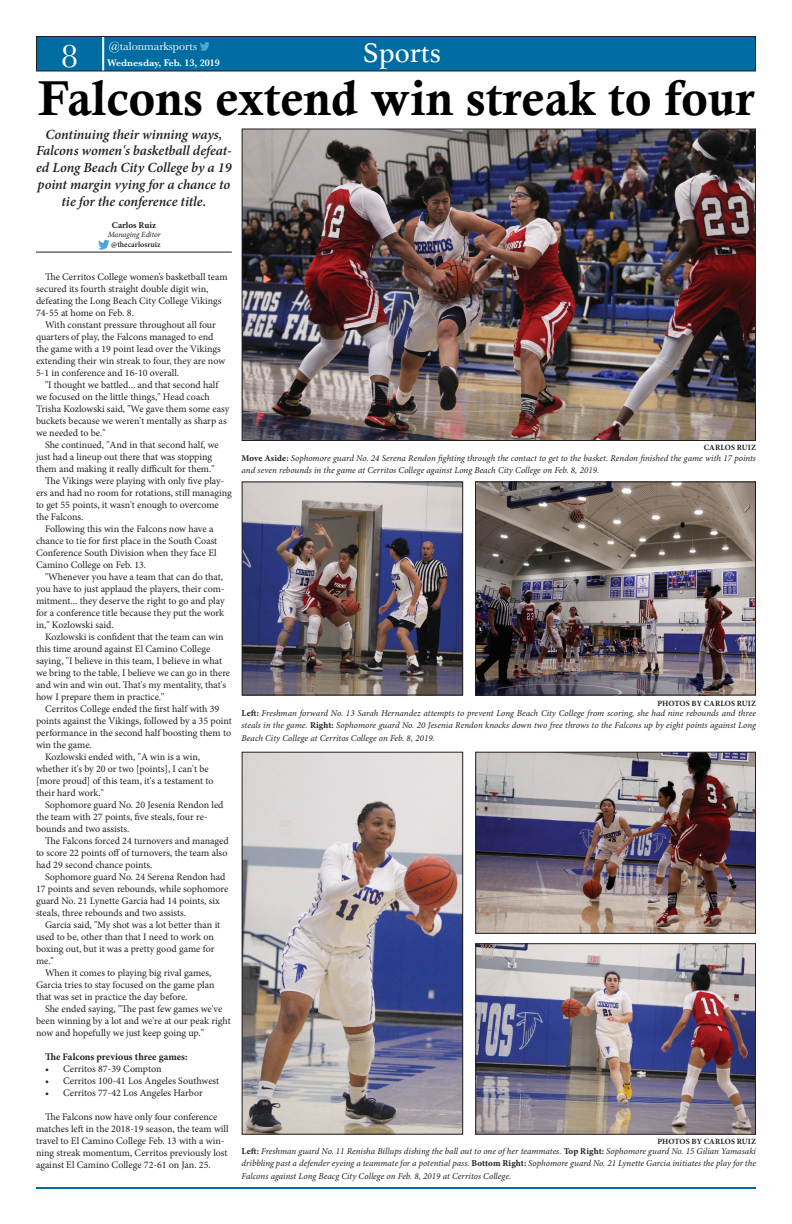
<style>
.page{position:relative;width:792px;height:1224px;background:#fff}
.page>*{position:absolute;margin:0;border:0;box-sizing:border-box;transform-origin:0 0}
.t1{font:49px "Calis MT Bol";color:#000}
.t2{font:34px "Baskerville";color:#fff}
.t3{font:29px "Athelas";color:#fff}
.t4{font:italic 600 14px/16.8px "Minion Pro";letter-spacing:-.005em;color:#231f20;text-align:center}
.t5{font:12px "Baskerville";color:#fff}
.t6{font:10px/12px "Minion Pro";letter-spacing:-.005em;color:#231f20}
.t7{font:700 10px "Minion Pro";color:#231f20}
.t8{font:600 10px "Baskerville";color:#fff}
.t9{font:italic 9px/12.5px "Minion Pro";letter-spacing:.005em;color:#231f20;text-align:justify}
.t10{font:700 9px "Minion Pro";color:#231f20}
.t11{font:700 8px "Minion Pro";letter-spacing:.01em;color:#231f20}
.t12{font:600 8px "Minion Pro";color:#231f20}
.t13{font:italic 8px "Minion Pro";letter-spacing:-.015em;color:#231f20}
.s1{font-weight:700;font-style:normal}
</style>
<div class="page">
<div style="left:36px;top:36px;width:720px;height:35px;background:#006da2"></div>
<div style="left:36px;top:36px;width:720px;height:36px;border:1px solid #231f20"></div>
<hr style="left:102px;top:37px;width:2px;height:33px;background:#fff">
<hr style="left:36px;top:1187px;width:720px;height:2px;background:#006da2">
<svg style="left:200px;top:42px;width:10px;height:9px"></svg>
<img style="left:477px;top:754px;width:277px;height:178px">
<div style="left:475px;top:752px;width:281px;height:182px;border:1px solid #231f20"></div>
<img style="left:477px;top:945px;width:277px;height:188px">
<div style="left:475px;top:943px;width:281px;height:192px;border:1px solid #231f20"></div>
<img style="left:244px;top:754px;width:217px;height:379px">
<div style="left:242px;top:752px;width:221px;height:383px;border:1px solid #231f20"></div>
<img style="left:244px;top:131px;width:510px;height:308px">
<div style="left:242px;top:129px;width:514px;height:312px;border:1px solid #231f20"></div>
<img style="left:477px;top:483px;width:277px;height:211px">
<div style="left:475px;top:481px;width:281px;height:215px;border:1px solid #231f20"></div>
<svg style="left:98px;top:239px;width:12px;height:11px"></svg>
<hr style="left:36px;top:252px;width:196px;height:1px;background:#231f20">
<img style="left:244px;top:483px;width:217px;height:211px">
<div style="left:242px;top:481px;width:221px;height:215px;border:1px solid #231f20"></div>
<h2 class="t2" style="left:61px;top:36px;width:19px">8</h2>
<p class="t5" style="left:109px;top:39px;width:90px">@talonmarksports</p>
<p class="t8" style="left:107px;top:57px;width:114px">Wednesday, Feb. 13, 2019</p>
<h3 class="t3" style="left:363px;top:36px;width:79px">Sports</h3>
<h1 class="t1" style="left:38px;top:78px;width:717px">Falcons extend win streak to four</h1>
<h3 class="t4" style="left:36px;top:126px;width:197px">Continuing their winning ways,<br>Falcons women's basketball defeat&shy;ed Long Beach City College by a 19 point margin vying for a chance to tie for the conference title.</h3>
<p class="t10" style="left:112px;top:219px;width:46px">Carlos Ruiz</p>
<p class="t12" style="left:111px;top:239px;width:51px">@thecarlosruiz</p>
<p class="t13" style="left:108px;top:229px;width:54px">Managing Editor</p>
<p class="t6" style="left:36px;top:271px;width:193px;text-indent:9px">The Cerritos College women’s basketball team secured its fourth straight double digit win, defeating the Long Beach City College Vikings 74-55 at home on Feb. 8.</p>
<p class="t6" style="left:36px;top:319px;width:191px;text-indent:9px">With constant pressure throughout all four quarters of play, the Falcons managed to end the game with a 19 point lead over the Vikings extending their win streak to four, they are now 5-1 in conference and 16-10 overall.</p>
<p class="t6" style="left:36px;top:379px;width:195px;text-indent:9px">"I thought we battled... and that second half we focused on the little things," Head coach Trisha Kozlowski said, "We gave them some easy buckets because we weren't mentally as sharp as we needed to be."</p>
<p class="t6" style="left:45px;top:439px;width:175px">She continued, "And in that second half, we</p>
<p class="t6" style="left:36px;top:451px;width:178px">just had a lineup out there that was stopping</p>
<p class="t6" style="left:36px;top:463px;width:180px">them and making it really difficult for them."</p>
<p class="t6" style="left:45px;top:475px;width:181px">The Vikings were playing with only five play-</p>
<p class="t6" style="left:36px;top:487px;width:197px">ers and had no room for rotations, still managing</p>
<p class="t6" style="left:36px;top:499px;width:184px">to get 55 points, it wasn't enough to overcome</p>
<p class="t6" style="left:36px;top:511px;width:49px">the Falcons.</p>
<p class="t6" style="left:45px;top:523px;width:170px">Following this win the Falcons now have a</p>
<p class="t6" style="left:36px;top:535px;width:183px">chance to tie for first place in the South Coast</p>
<p class="t6" style="left:36px;top:547px;width:182px">Conference South Division when they face El</p>
<p class="t6" style="left:36px;top:559px;width:112px">Camino College on Feb. 13.</p>
<p class="t6" style="left:45px;top:571px;width:180px">"Whenever you have a team that can do that,</p>
<p class="t6" style="left:36px;top:583px;width:190px">you have to just applaud the players, their com-</p>
<p class="t6" style="left:36px;top:595px;width:190px">mitment... they deserve the right to go and play</p>
<p class="t6" style="left:36px;top:607px;width:190px">for a conference title because they put the work</p>
<p class="t6" style="left:36px;top:619px;width:79px">in," Kozlowski said.</p>
<p class="t6" style="left:45px;top:631px;width:180px">Kozlowski is confident that the team can win</p>
<p class="t6" style="left:36px;top:643px;width:176px">this time around against El Camino College</p>
<p class="t6" style="left:36px;top:655px;width:188px">saying, "I believe in this team, I believe in what</p>
<p class="t6" style="left:36px;top:667px;width:196px">we bring to the table, I believe we can go in there</p>
<p class="t6" style="left:36px;top:679px;width:192px">and win and win out. That's my mentality, that's</p>
<p class="t6" style="left:36px;top:691px;width:130px">how I prepare them in practice."</p>
<p class="t6" style="left:45px;top:703px;width:176px">Cerritos College ended the first half with 39</p>
<p class="t6" style="left:36px;top:715px;width:197px">points against the Vikings, followed by a 35 point</p>
<p class="t6" style="left:36px;top:727px;width:197px">performance in the second half boosting them to</p>
<p class="t6" style="left:36px;top:739px;width:57px">win the game.</p>
<p class="t6" style="left:45px;top:751px;width:157px">Kozlowski ended with, "A win is a win,</p>
<p class="t6" style="left:36px;top:763px;width:174px">whether it's by 20 or two [points], I can't be</p>
<p class="t6" style="left:36px;top:775px;width:179px">[more proud] of this team, it's a testament to</p>
<p class="t6" style="left:36px;top:787px;width:69px">their hard work."</p>
<p class="t6" style="left:45px;top:799px;width:180px">Sophomore guard No. 20 Jesenia Rendon led</p>
<p class="t6" style="left:36px;top:811px;width:173px">the team with 27 points, five steals, four re-</p>
<p class="t6" style="left:36px;top:823px;width:95px">bounds and two assists.</p>
<p class="t6" style="left:45px;top:835px;width:185px">The Falcons forced 24 turnovers and managed</p>
<p class="t6" style="left:36px;top:847px;width:193px">to score 22 points off of turnovers, the team also</p>
<p class="t6" style="left:36px;top:859px;width:118px">had 29 second chance points.</p>
<p class="t6" style="left:45px;top:871px;width:182px">Sophomore guard No. 24 Serena Rendon had</p>
<p class="t6" style="left:36px;top:883px;width:194px">17 points and seven rebounds, while sophomore</p>
<p class="t6" style="left:36px;top:895px;width:185px">guard No. 21 Lynette Garcia had 14 points, six</p>
<p class="t6" style="left:36px;top:907px;width:152px">steals, three rebounds and two assists.</p>
<p class="t6" style="left:45px;top:919px;width:177px">Garcia said, "My shot was a lot better than it</p>
<p class="t6" style="left:36px;top:931px;width:179px">used to be, other than that I need to work on</p>
<p class="t6" style="left:36px;top:943px;width:180px">boxing out, but it was a pretty good game for</p>
<p class="t6" style="left:36px;top:955px;width:19px">me."</p>
<p class="t6" style="left:45px;top:967px;width:168px">When it comes to playing big rival games,</p>
<p class="t6" style="left:36px;top:979px;width:180px">Garcia tries to stay focused on the game plan</p>
<p class="t6" style="left:36px;top:991px;width:153px">that was set in practice the day before.</p>
<p class="t6" style="left:45px;top:1003px;width:179px">She ended saying, "The past few games we've</p>
<p class="t6" style="left:36px;top:1015px;width:196px">been winning by a lot and we're at our peak right</p>
<p class="t6" style="left:36px;top:1027px;width:170px">now and hopefully we just keep going up."</p>
<p class="t7" style="left:45px;top:1049px;width:144px">The Falcons previous three games:</p>
<p class="t6" style="left:45px;top:1063px;width:118px">• Cerritos 87-39 Compton</p>
<p class="t6" style="left:45px;top:1075px;width:176px">• Cerritos 100-41 Los Angeles Southwest</p>
<p class="t6" style="left:45px;top:1087px;width:159px">• Cerritos 77-42 Los Angeles Harbor</p>
<p class="t6" style="left:36px;top:1111px;width:194px;text-indent:9px">The Falcons now have only four conference matches left in the 2018-19 season, the team will travel to El Camino College Feb. 13 with a win&shy;ning streak momentum, Cerritos previously lost against El Camino College 72-61 on Jan. 25.</p>
<p class="t11" style="left:704px;top:442px;width:54px">CARLOS RUIZ</p>
<p class="t9" style="left:242px;top:451px;width:516px"><span class="s1">Move Aside:</span> Sophomore guard No. 24 Serena Rendon fighting through the contact to get to the basket. Rendon finished the game with 17 points and seven rebounds in the game at Cerritos College against Long Beach City College on Feb. 8, 2019.</p>
<p class="t11" style="left:657px;top:698px;width:100px">PHOTOS BY CARLOS RUIZ</p>
<p class="t9" style="left:242px;top:707px;width:516px"><span class="s1">Left:</span> Freshman forward No. 13 Sarah Hernandez attempts to prevent Long Beach City College from scoring, she had nine rebounds and three steals in the game. <span class="s1">Right:</span> Sophomore guard No. 20 Jesenia Rendon knocks down two free throws to the Falcons up by eight points against Long Beach City College at Cerritos College on Feb. 8, 2019.</p>
<p class="t11" style="left:657px;top:1136px;width:100px">PHOTOS BY CARLOS RUIZ</p>
<p class="t9" style="left:242px;top:1145px;width:516px"><span class="s1">Left:</span> Freshman guard No. 11 Renisha Billups dishing the ball out to one of her teammates. <span class="s1">Top Right:</span> Sophomore guard No. 15 Gilian Yamasaki dribbling past a defender eyeing a teammate for a potential pass. <span class="s1">Bottom Right:</span> Sophomore guard No. 21 Lynette Garcia initiates the play for the Falcons against Long Beacg City College on Feb. 8, 2019 at Cerritos College.</p>
</div>
